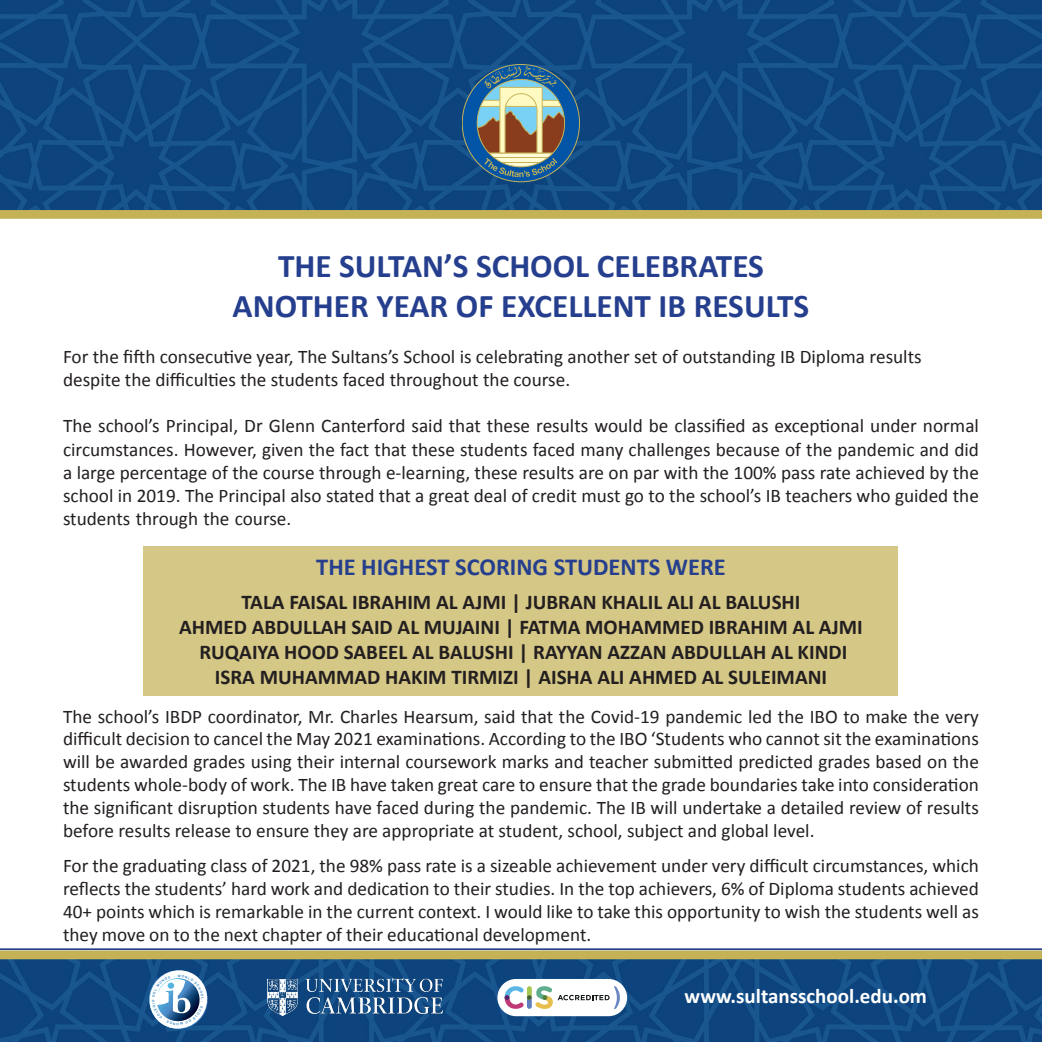
<style>
.page{position:relative;width:1042px;height:1042px;background:#fff}
.page>*{position:absolute;margin:0;border:0;box-sizing:border-box;transform-origin:0 0}
.t1{font:700 33.25px "Calibri";color:#253f8e}
.t2{font:700 24.5px "Calibri";color:#253f8e}
.t3{font:700 21px "Calibri";color:#231f20}
.t4{font:700 21px "Calibri";color:#fff}
.t5{font:19.25px/23.1px "Calibri";color:#231f20;text-align:justify}
</style>
<div class="page">
<img style="left:0;top:959px;width:1042px;height:83px">
<div style="left:144px;top:546px;width:754px;height:149px;background:#d5c785"></div>
<img style="left:0;top:0;width:1042px;height:210px">
<svg style="left:462px;top:64px;width:118px;height:118px"></svg>
<hr style="left:0;top:948px;width:1042px;height:2px;background:#253f8e">
<div style="left:0;top:950px;width:1042px;height:9px;background:#c5b256"></div>
<div style="left:0;top:210px;width:1042px;height:9px;background:#c5b256"></div>
<div style="left:497px;top:979px;width:130px;height:37px;background:#fff;border-radius:19px"></div>
<svg style="left:504px;top:986px;width:116px;height:23px"></svg>
<img style="left:268px;top:979px;width:175px;height:36px">
<svg style="left:145px;top:966px;width:67px;height:67px"></svg>
<p class="t1" style="left:278px;top:245px;width:487px">THE SULTAN S’ SCHOOL CELEBRATES</p>
<p class="t1" style="left:233px;top:285px;width:578px">ANOTHER YEAR OF EXCELLENT IB RESULTS</p>
<p class="t5" style="left:63px;top:345px;width:860px">For the fifth consecutive year, The Sultans s’ School is celebrating another set of outstanding IB Diploma results despite the difficulties the students faced throughout the course.</p>
<p class="t5" style="left:63px;top:414px;width:917px">The school s’ Principal, Dr Glenn Canterford said that these results would be classified as exceptional under normal circumstances. However, given the fact that these students faced many challenges because of the pandemic and did a large percentage of the course through -e learning, these results are on par with the 100% pass rate achieved by the school in 2019. The Principal also stated that a great deal of credit must go to the school I Bs’ teachers who guided the students through the course.</p>
<p class="t2" style="left:316px;top:551px;width:411px">THE HIGHEST SCORING STUDENTS WERE</p>
<p class="t3" style="left:241px;top:588px;width:560px">TALA FAISAL IBRAHIM AL AJMI | JUBRAN KHALIL ALI AL BALUSHI</p>
<p class="t3" style="left:179px;top:613px;width:685px">AHMED ABDULLAH SAID AL MUJAINI | FATMA MOHAMMED IBRAHIM AL AJMI</p>
<p class="t3" style="left:199px;top:638px;width:649px">RUQAIYA HOOD SABEEL AL BALUSHI | RAYYAN AZZAN ABDULLAH AL KINDI</p>
<p class="t3" style="left:215px;top:664px;width:614px">ISRA MUHAMMAD HAKIM TIRMIZI | AISHA ALI AHMED AL SULEIMANI</p>
<p class="t5" style="left:63px;top:705px;width:917px">The school s’ IBDP coordinator, Mr. Charles Hearsum, said that the Covid-19 pandemic led the IBO to make the very difficult decision to cancel the May 2021 examinations. According to the IBO ‘Students who cannot sit the examinations will be awarded grades using their internal coursework marks and teacher submitted predicted grades based on the students whole-body of work. The IB have taken great care to ensure that the grade boundaries take into consideration the significant disruption students have faced during the pandemic. The IB will undertake a detailed review of results before results release to ensure they are appropriate at student, school, subject and global level.</p>
<p class="t5" style="left:63px;top:854px;width:917px">For the graduating class of 2021, the 98% pass rate is a sizeable achievement under very difficult circumstances, which reflects the students’ hard work and dedication to their studies In. the top achievers, 6% of Diploma students achieved 40+ points which is remarkable in the current context I. would like to take this opportunity to wish the students well as they move on to the next chapter of their educational development.</p>
<p class="t4" style="left:684px;top:982px;width:244px">www.sultansschool.edu.om</p>
</div>
